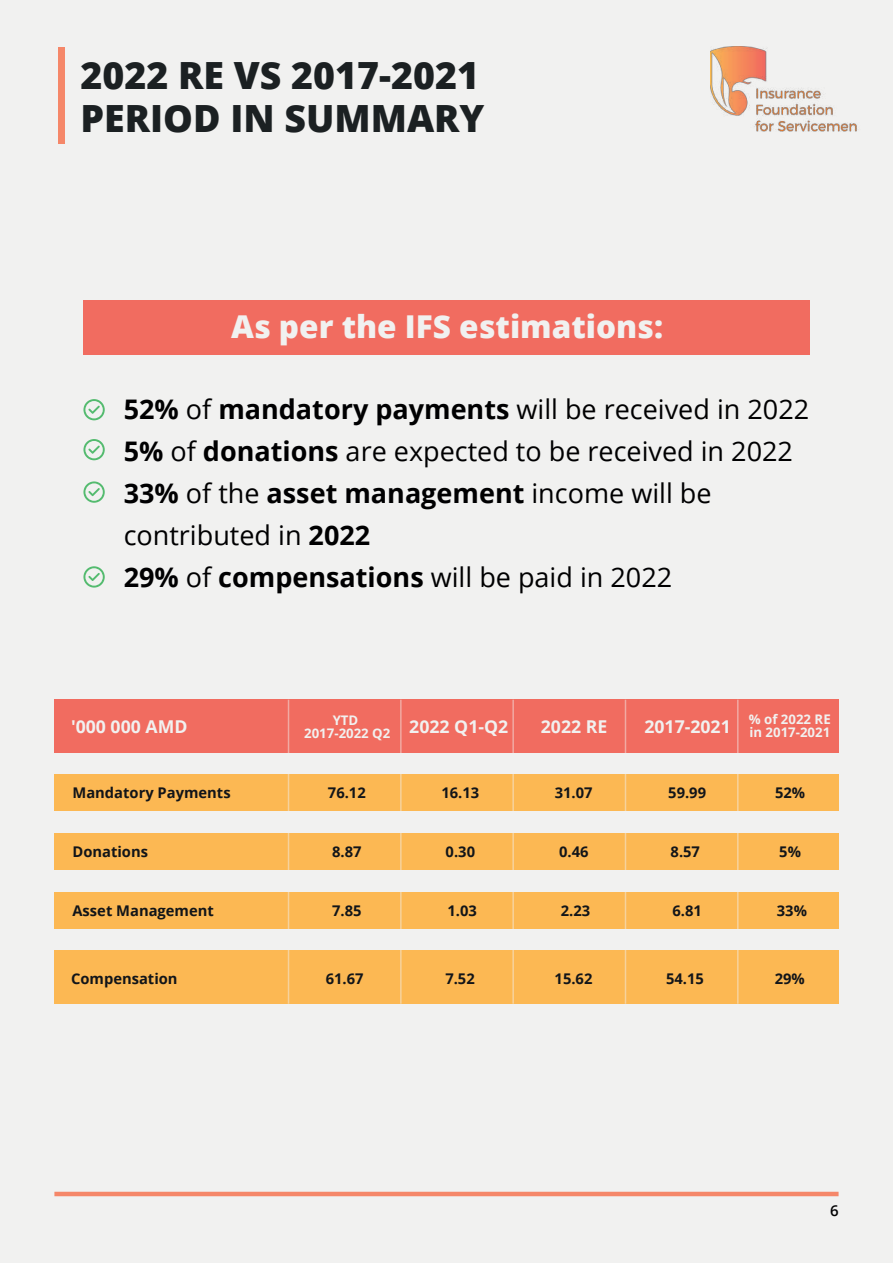
<style>
.page{position:relative;width:893px;height:1263px;background:#f1f1f0}
.page>*{position:absolute;margin:0;border:0;box-sizing:border-box;transform-origin:0 0}
.t1{font:800 37.5px/43.2px "Open Sans";color:#1b2022}
.t2{font:800 31.5px "Open Sans";color:#f1f1f0}
.t3{font:27px/42px "Open Sans";color:#000001}
.t4{font:700 17.7px "Open Sans";color:#f1f1f0}
.t5{font:600 15px "Open Sans";color:#000001}
.t6{font:700 14.7px "Open Sans";color:#121519}
.t7{font:700 13.2px/13.5px "Open Sans";color:#f1f1f0;text-align:center}
.s1{font-weight:700}
</style>
<div class="page">
<div style="left:83px;top:300px;width:726px;height:54px;background:#f16c60"></div>
<div style="left:58px;top:47px;width:7px;height:96px;background:#f58769"></div>
<hr style="left:54px;top:1192px;width:784px;height:4px;background:#f58769">
<img style="left:710px;top:47px;width:147px;height:85px">
<div style="left:54px;top:700px;width:785px;height:53px;background:#f16c60"></div>
<div style="left:54px;top:951px;width:785px;height:53px;background:#fcb853"></div>
<div style="left:54px;top:774px;width:785px;height:37px;background:#fcb853"></div>
<div style="left:54px;top:833px;width:785px;height:37px;background:#fcb853"></div>
<div style="left:54px;top:892px;width:785px;height:37px;background:#fcb853"></div>
<hr style="left:288px;top:700px;width:1px;height:304px;background:#f1f1f0">
<hr style="left:400px;top:700px;width:2px;height:304px;background:#f1f1f0">
<hr style="left:512px;top:700px;width:2px;height:304px;background:#f1f1f0">
<hr style="left:625px;top:700px;width:1px;height:304px;background:#f1f1f0">
<hr style="left:737px;top:700px;width:2px;height:304px;background:#f1f1f0">
<svg style="left:83px;top:399px;width:22px;height:21px"></svg>
<svg style="left:83px;top:439px;width:22px;height:21px"></svg>
<svg style="left:83px;top:481px;width:22px;height:22px"></svg>
<svg style="left:83px;top:566px;width:22px;height:22px"></svg>
<h1 class="t1" style="left:80px;top:52px;width:406px">2022 RE VS 2017-2021<br>PERIOD IN SUMMARY</h1>
<p class="t2" style="left:231px;top:303px;width:433px">As per the IFS estimations:</p>
<p class="t3" style="left:124px;top:388px;width:687px"><span class="s1">52%</span> of <span class="s1">mandatory payments</span> will be received in 2022<br><span class="s1">5%</span> of <span class="s1">donations</span> are expected to be received in 2022<br><span class="s1">33%</span> of the <span class="s1">asset management</span> income will be contributed in <span class="s1">2022<br>29%</span> of <span class="s1">compensations</span> will be paid in 2022</p>
<p class="t4" style="left:71px;top:714px;width:118px">'000 000 AMD</p>
<p class="t7" style="left:304px;top:713px;width:88px">YTD<br>2017-2022 Q2</p>
<p class="t4" style="left:409px;top:714px;width:100px">2022 Q1-Q2</p>
<p class="t4" style="left:541px;top:714px;width:68px">2022 RE</p>
<p class="t4" style="left:644px;top:714px;width:88px">2017-2021</p>
<p class="t7" style="left:749px;top:712px;width:83px;text-align:left">% of 2022 RE in 2017-2021</p>
<p class="t6" style="left:72px;top:783px;width:160px">Mandatory Payments</p>
<p class="t6" style="left:328px;top:783px;width:39px">76.12</p>
<p class="t6" style="left:441px;top:783px;width:39px">16.13</p>
<p class="t6" style="left:555px;top:783px;width:39px">31.07</p>
<p class="t6" style="left:668px;top:783px;width:39px">59.99</p>
<p class="t6" style="left:775px;top:783px;width:32px">52%</p>
<p class="t6" style="left:72px;top:842px;width:77px">Donations</p>
<p class="t6" style="left:332px;top:842px;width:31px">8.87</p>
<p class="t6" style="left:446px;top:842px;width:31px">0.30</p>
<p class="t6" style="left:559px;top:842px;width:31px">0.46</p>
<p class="t6" style="left:671px;top:842px;width:31px">8.57</p>
<p class="t6" style="left:779px;top:842px;width:23px">5%</p>
<p class="t6" style="left:72px;top:900px;width:143px">Asset Management</p>
<p class="t6" style="left:332px;top:900px;width:31px">7.85</p>
<p class="t6" style="left:447px;top:900px;width:31px">1.03</p>
<p class="t6" style="left:561px;top:900px;width:31px">2.23</p>
<p class="t6" style="left:672px;top:900px;width:31px">6.81</p>
<p class="t6" style="left:777px;top:900px;width:32px">33%</p>
<p class="t6" style="left:71px;top:968px;width:108px">Compensation</p>
<p class="t6" style="left:326px;top:968px;width:39px">61.67</p>
<p class="t6" style="left:445px;top:968px;width:31px">7.52</p>
<p class="t6" style="left:555px;top:968px;width:39px">15.62</p>
<p class="t6" style="left:666px;top:968px;width:39px">54.15</p>
<p class="t6" style="left:775px;top:968px;width:32px">29%</p>
<p class="t5" style="left:830px;top:1200px;width:10px">6</p>
</div>
